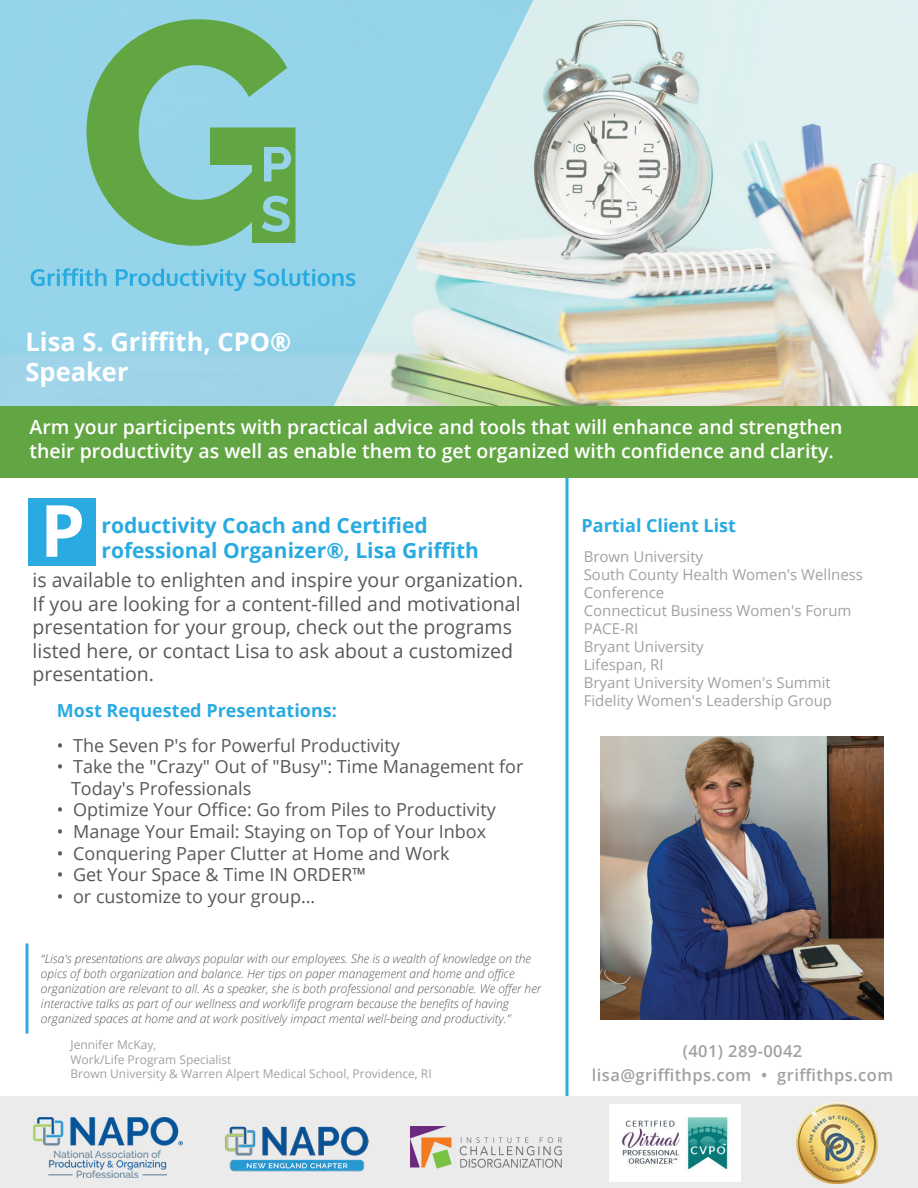
<style>
.page{position:relative;width:918px;height:1188px;background:#fff}
.page>*{position:absolute;margin:0;border:0;box-sizing:border-box;transform-origin:0 0}
.t1{font:700 25.5px/30.6px "Open Sans";color:#fff}
.t2{font:700 21px/25.2px "Open Sans";color:#29aae1}
.t3{font:19.5px/23.4px "Open Sans";color:#57585a}
.t4{font:600 19.5px/23.4px "Open Sans";color:#fff}
.t5{font:18px/21.6px "Open Sans";color:#57585a}
.t6{font:700 18px "Open Sans";color:#29aae1}
.t7{font:600 16.5px/24px "Open Sans";letter-spacing:.025em;color:#a1a1a4;text-align:center}
.t8{font:15px/18px "Open Sans";color:#a1a1a4}
.t9{font:italic 300 12px/15px "Open Sans";color:#57585a}
.t10{font:12px/14.4px "Open Sans";color:#a1a1a4}
</style>
<div class="page">
<hr style="left:566px;top:476px;width:2px;height:628px;background:#29aae1">
<div style="left:28px;top:498px;width:68px;height:68px;background:#29aae1"></div>
<div style="left:0;top:1096px;width:918px;height:92px;background:#ebebec"></div>
<img style="left:538px;top:0;width:380px;height:406px">
<svg style="left:0;top:0;width:538px;height:406px;background:#a7d8e6"></svg>
<svg style="left:31px;top:268px;width:76px;height:18px"></svg>
<svg style="left:116px;top:269px;width:131px;height:22px;background:#75c7e7"></svg>
<svg style="left:254px;top:269px;width:101px;height:17px;background:#6bc3e5"></svg>
<svg style="left:87px;top:19px;width:208px;height:227px;background:#79ba8f"></svg>
<div style="left:0;top:406px;width:918px;height:72px;background:#62a543"></div>
<svg style="left:46px;top:505px;width:36px;height:52px"></svg>
<img style="left:609px;top:1104px;width:132px;height:78px">
<img style="left:410px;top:1126px;width:152px;height:43px">
<img style="left:796px;top:1102px;width:81px;height:81px">
<img style="left:34px;top:1117px;width:148px;height:61px">
<img style="left:225px;top:1126px;width:144px;height:46px">
<hr style="left:26px;top:944px;width:2px;height:90px;background:#29aae1">
<img style="left:600px;top:736px;width:284px;height:284px">
<h1 class="t1" style="left:26px;top:326px;width:267px">Lisa S. Griffith, CPO®<br>Speaker</h1>
<h3 class="t4" style="left:30px;top:415px;width:815px">Arm your participents with practical advice and tools that will enhance and strengthen their productivity as well as enable them to get organized with confidence and clarity.</h3>
<h2 class="t2" style="left:102px;top:512px;width:379px">roductivity Coach and Certified rofessional Organizer®, Lisa Griffith</h2>
<h3 class="t6" style="left:581px;top:512px;width:156px">Partial Client List</h3>
<p class="t8" style="left:584px;top:547px;width:281px">Brown University<br>South County Health Women's Wellness<br>Conference<br>Connecticut Business Women's Forum<br>PACE-RI<br>Bryant University<br>Lifespan, RI<br>Bryant University Women's Summit<br>Fidelity Women's Leadership Group</p>
<h3 class="t3" style="left:33px;top:568px;width:492px">is available to enlighten and inspire your organization.<br>If you are looking for a content-filled and motivational presentation for your group, check out the programs listed here, or contact Lisa to ask about a customized presentation.</h3>
<h3 class="t6" style="left:57px;top:698px;width:281px">Most Requested Presentations:</h3>
<h3 class="t5" style="left:57px;top:734px;width:344px">• The Seven P's for Powerful Productivity</h3>
<h3 class="t5" style="left:71px;top:755px;width:454px;text-indent:-14px">• Take the "Crazy" Out of "Busy": Time Management for<br>Today's Professionals</h3>
<h3 class="t5" style="left:57px;top:799px;width:440px">• Optimize Your Office: Go from Piles to Productivity</h3>
<h3 class="t5" style="left:57px;top:820px;width:431px">• Manage Your Email: Staying on Top of Your Inbox</h3>
<h3 class="t5" style="left:57px;top:842px;width:394px">• Conquering Paper Clutter at Home and Work</h3>
<h3 class="t5" style="left:57px;top:863px;width:311px">• Get Your Space &amp; Time IN ORDER™</h3>
<h3 class="t5" style="left:57px;top:885px;width:260px">• or customize to your group...</h3>
<p class="t9" style="left:41px;top:951px;width:502px">“Lisa's presentations are always popular with our employees. She is a wealth of knowledge on the opics of both organization and balance. Her tips on paper management and home and office organization are relevant to all. As a speaker, she is both professional and personable. We offer her interactive talks as part of our wellness and work/life program because the benefits of having organized spaces at home and at work positively impact mental well-being and productivity.”</p>
<p class="t10" style="left:70px;top:1038px;width:363px">Jennifer McKay,<br>Work/Life Program Specialist<br>Brown University &amp; Warren Alpert Medical School, Providence, RI</p>
<h3 class="t7" style="left:592px;top:1038px;width:303px">(401) 289-0042<br>lisa@griffithps.com • griffithps.com</h3>
</div>
